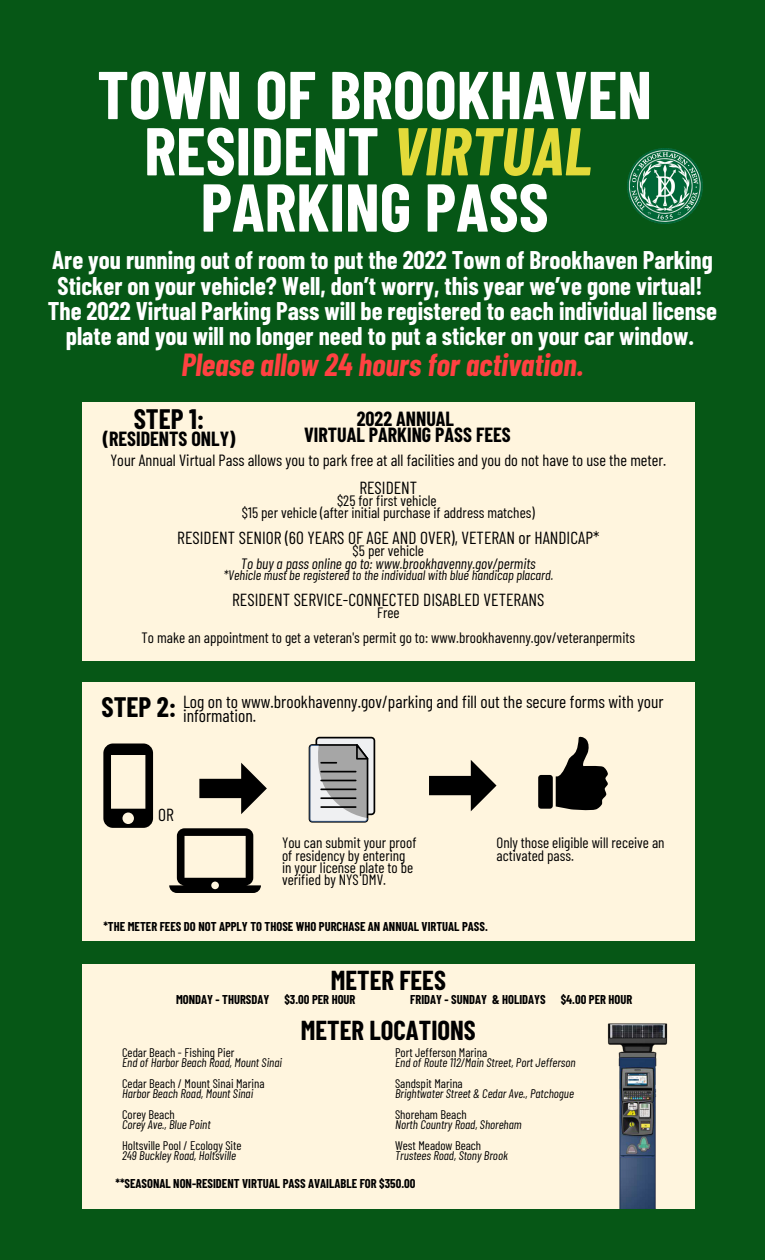
<style>
.page{position:relative;width:765px;height:1260px;background:#065716}
.page>*{position:absolute;margin:0;border:0;box-sizing:border-box;transform-origin:0 0}
.t1{font:700 67.5px "Barlow Condensed";color:#fff}
.t2{font:italic 700 31.25px "Barlow Condensed";color:#ff4141}
.t3{font:700 27.5px "Barlow Condensed";color:#000}
.t4{font:700 26.75px "Barlow Condensed";color:#000}
.t5{font:700 25px/25.2px "Barlow Condensed";color:#fff}
.t6{font:700 20px "Barlow Condensed";color:#000}
.t7{font:17.5px/14px "Barlow Condensed";color:#000}
.t8{font:16.25px "Barlow Condensed";color:#000}
.t9{font:15px/12.2px "Barlow Condensed";color:#000}
.t10{font:italic 15px "Barlow Condensed";color:#000}
.t11{font:italic 13.75px "Barlow Condensed";color:#000}
.t12{font:italic 12.5px "Barlow Condensed";color:#000}
.t13{font:700 12.5px "Barlow Condensed";color:#000}
.t14{font:12.5px "Barlow Condensed";color:#000}
.s1{font-style:italic;color:#e3db3a}
</style>
<div class="page">
<div style="left:82px;top:403px;width:613px;height:258px;background:#fff5de"></div>
<div style="left:82px;top:682px;width:613px;height:259px;background:#fff5de"></div>
<div style="left:82px;top:964px;width:613px;height:245px;background:#fff5de"></div>
<img style="left:628px;top:148px;width:75px;height:75px">
<img style="left:607px;top:1023px;width:61px;height:186px">
<svg style="left:309px;top:737px;width:66px;height:86px;background:#adaeaf"></svg>
<hr style="left:320px;top:771px;width:37px;height:1px;background:#000">
<hr style="left:320px;top:780px;width:37px;height:1px;background:#000">
<hr style="left:320px;top:789px;width:37px;height:1px;background:#000">
<hr style="left:320px;top:797px;width:37px;height:2px;background:#000">
<hr style="left:320px;top:806px;width:37px;height:2px;background:#000">
<svg style="left:169px;top:828px;width:92px;height:65px"></svg>
<svg style="left:103px;top:744px;width:50px;height:84px"></svg>
<svg style="left:429px;top:760px;width:68px;height:51px"></svg>
<svg style="left:199px;top:763px;width:68px;height:51px"></svg>
<svg style="left:556px;top:736px;width:52px;height:75px"></svg>
<div style="left:538px;top:775px;width:15px;height:34px;background:#000;border-radius:3px"></div>
<p class="t1" style="left:97px;top:52px;width:556px">TOWN OF BROOKHAVEN</p>
<p class="t1" style="left:144px;top:108px;width:449px">RESIDENT <span class="s1">VIRTUAL</span></p>
<p class="t1" style="left:201px;top:164px;width:349px">PARKING PASS</p>
<p class="t5" style="left:52px;top:247px;width:662px">Are you running out of room to put the 2022 Town of Brookhaven Parking<br>Sticker on your vehicle? Well, don’t worry, this year we’ve gone virtual!</p>
<p class="t5" style="left:48px;top:297px;width:671px;text-align:center">The 2022 Virtual Parking Pass will be registered to each individual license plate and you will no longer need to put a sticker on your car window.</p>
<p class="t2" style="left:181px;top:345px;width:404px">Please allow 24 hours for activation.</p>
<p class="t3" style="left:134px;top:402px;width:72px">STEP 1:</p>
<p class="t6" style="left:103px;top:426px;width:134px">(RESIDENTS ONLY)</p>
<p class="t8" style="left:110px;top:449px;width:557px">Your Annual Virtual Pass allows you to park free at all facilities and you do not have to use the meter.</p>
<p class="t7" style="left:359px;top:480px;width:59px">RESIDENT</p>
<p class="t9" style="left:337px;top:494px;width:101px">$25 for first vehicle</p>
<p class="t9" style="left:242px;top:506px;width:294px">$15 per vehicle (after initial purchase if address matches)</p>
<p class="t7" style="left:177px;top:530px;width:424px">RESIDENT SENIOR (60 YEARS OF AGE AND OVER), VETERAN or HANDICAP*</p>
<p class="t9" style="left:353px;top:544px;width:73px">$5 per vehicle</p>
<p class="t10" style="left:241px;top:554px;width:296px">To buy a pass online go to: www.brookhavenny.gov/permits</p>
<p class="t11" style="left:223px;top:566px;width:331px">*Vehicle must be registered to the individual with blue handicap placard.</p>
<p class="t7" style="left:232px;top:592px;width:314px">RESIDENT SERVICE-CONNECTED DISABLED VETERANS</p>
<p class="t9" style="left:377px;top:606px;width:24px">Free</p>
<p class="t9" style="left:142px;top:631px;width:495px">To make an appointment to get a veteran's permit go to: www.brookhavenny.gov/veteranpermits</p>
<p class="t6" style="left:357px;top:406px;width:99px">2022 ANNUAL</p>
<p class="t6" style="left:304px;top:422px;width:208px">VIRTUAL PARKING PASS FEES</p>
<p class="t3" style="left:102px;top:690px;width:77px">STEP 2:</p>
<p class="t7" style="left:183px;top:694px;width:482px">Log on to www.brookhavenny.gov/parking and fill out the secure forms with your information.</p>
<p class="t7" style="left:158px;top:807px;width:17px">OR</p>
<p class="t9" style="left:282px;top:836px;width:136px">You can submit your proof of residency by entering in your license plate to be verified by NYS DMV.</p>
<p class="t9" style="left:497px;top:836px;width:170px">Only those eligible will receive an activated pass.</p>
<p class="t13" style="left:103px;top:919px;width:386px">*THE METER FEES DO NOT APPLY TO THOSE WHO PURCHASE AN ANNUAL VIRTUAL PASS.</p>
<p class="t4" style="left:331px;top:963px;width:117px">METER FEES</p>
<p class="t13" style="left:176px;top:991px;width:181px">MONDAY - THURSDAY $3.00 PER HOUR</p>
<p class="t13" style="left:410px;top:991px;width:224px">FRIDAY - SUNDAY &amp; HOLIDAYS $4.00 PER HOUR</p>
<p class="t4" style="left:301px;top:1013px;width:176px">METER LOCATIONS</p>
<p class="t14" style="left:395px;top:1045px;width:94px">Port Jefferson Marina</p>
<p class="t12" style="left:395px;top:1055px;width:182px">End of Route 112/Main Street, Port Jefferson</p>
<p class="t14" style="left:395px;top:1076px;width:69px">Sandspit Marina</p>
<p class="t12" style="left:395px;top:1086px;width:180px">Brightwater Street &amp; Cedar Ave., Patchogue</p>
<p class="t14" style="left:395px;top:1107px;width:73px">Shoreham Beach</p>
<p class="t12" style="left:395px;top:1117px;width:128px">North Country Road, Shoreham</p>
<p class="t14" style="left:395px;top:1137px;width:88px">West Meadow Beach</p>
<p class="t12" style="left:395px;top:1148px;width:114px">Trustees Road, Stony Brook</p>
<p class="t13" style="left:116px;top:1176px;width:301px">**SEASONAL NON-RESIDENT VIRTUAL PASS AVAILABLE FOR $350.00</p>
<p class="t14" style="left:122px;top:1045px;width:114px">Cedar Beach - Fishing Pier</p>
<p class="t12" style="left:122px;top:1055px;width:161px">End of Harbor Beach Road, Mount Sinai</p>
<p class="t14" style="left:122px;top:1076px;width:144px">Cedar Beach / Mount Sinai Marina</p>
<p class="t12" style="left:122px;top:1086px;width:133px">Harbor Beach Road, Mount Sinai</p>
<p class="t14" style="left:122px;top:1107px;width:54px">Corey Beach</p>
<p class="t12" style="left:122px;top:1117px;width:90px">Corey Ave., Blue Point</p>
<p class="t14" style="left:122px;top:1137px;width:121px">Holtsville Pool / Ecology Site</p>
<p class="t12" style="left:122px;top:1148px;width:115px">249 Buckley Road, Holtsville</p>
</div>
